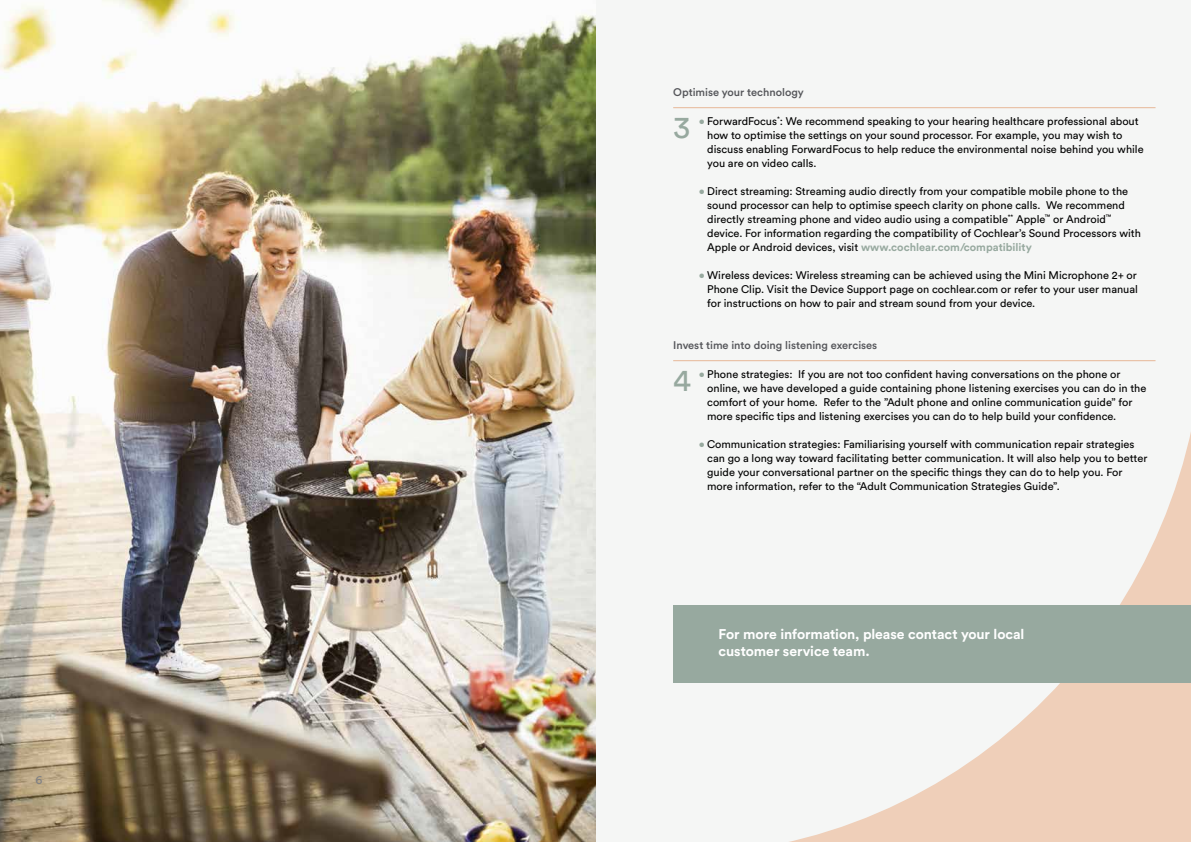
<style>
.page{position:relative;width:1191px;height:842px;background:#fff}
.page>*{position:absolute;margin:0;border:0;box-sizing:border-box;transform-origin:0 0}
.t1{font:31px "Circular Std";color:#97a99f}
.t2{font:700 14px/17px "Circular Std";letter-spacing:-.005em;color:#fff}
.t3{font:12px "Circular Std";color:#7f8084}
.t4{font:11px/14px "Circular Std";color:#000}
.t5{font:500 11px "Circular Std";color:#55565a}
.s1{color:#97a99f}
.s2{font-weight:700;color:#97a99f}
</style>
<div class="page">
<div style="left:595px;top:0;width:596px;height:842px;background:#f5f6f5"></div>
<img style="left:0;top:0;width:595px;height:842px">
<svg style="left:673px;top:360px;width:518px;height:482px"></svg>
<hr style="left:673px;top:107px;width:482px;height:1px;background:#e7b897">
<hr style="left:673px;top:360px;width:482px;height:1px;background:#e7b897">
<div style="left:673px;top:605px;width:518px;height:78px;background:#97a99f"></div>
<p class="t3" style="left:35px;top:772px;width:8px">6</p>
<p class="t5" style="left:673px;top:85px;width:132px">Optimise your technology</p>
<p class="t4" style="left:707px;top:114px;width:438px;text-indent:-9px"><span class="s1">•</span> ForwardFocus<sup>*</sup>: We recommend speaking to your hearing healthcare professional about how to optimise the settings on your sound processor. For example, you may wish to discuss enabling ForwardFocus to help reduce the environmental noise behind you while you are on video calls.</p>
<p class="t4" style="left:707px;top:184px;width:435px;text-indent:-9px"><span class="s1">•</span> Direct streaming: Streaming audio directly from your compatible mobile phone to the sound processor can help to optimise speech clarity on phone calls. We recommend directly streaming phone and video audio using a compatible<sup>**</sup> Apple<sup>™</sup> or Android<sup>™ </sup>device. For information regarding the compatibility of Cochlear’s Sound Processors with Apple or Android devices, visit <span class="s2">www.cochlear.com/compatibility</span></p>
<p class="t4" style="left:707px;top:268px;width:432px;text-align:justify;text-indent:-9px"><span class="s1">•</span> Wireless devices: Wireless streaming can be achieved using the Mini Microphone 2+ or Phone Clip. Visit the Device Support page on cochlear.com or refer to your user manual for instructions on how to pair and stream sound from your device.</p>
<p class="t5" style="left:673px;top:339px;width:206px">Invest time into doing listening exercises</p>
<p class="t4" style="left:707px;top:367px;width:441px;text-indent:-9px"><span class="s1">•</span> Phone strategies: If you are not too confident having conversations on the phone or online, we have developed a guide containing phone listening exercises you can do in the comfort of your home. Refer to the ”Adult phone and online communication guide” for more specific tips and listening exercises you can do to help build your confidence.</p>
<p class="t4" style="left:707px;top:437px;width:442px;text-indent:-9px"><span class="s1">•</span> Communication strategies: Familiarising yourself with communication repair strategies can go a long way toward facilitating better communication. It will also help you to better guide your conversational partner on the specific things they can do to help you. For more information, refer to the “Adult Communication Strategies Guide”.</p>
<h1 class="t1" style="left:673px;top:108px;width:19px">3</h1>
<h1 class="t1" style="left:673px;top:361px;width:19px">4</h1>
<p class="t2" style="left:718px;top:626px;width:307px">For more information, please contact your local customer service team.</p>
</div>
